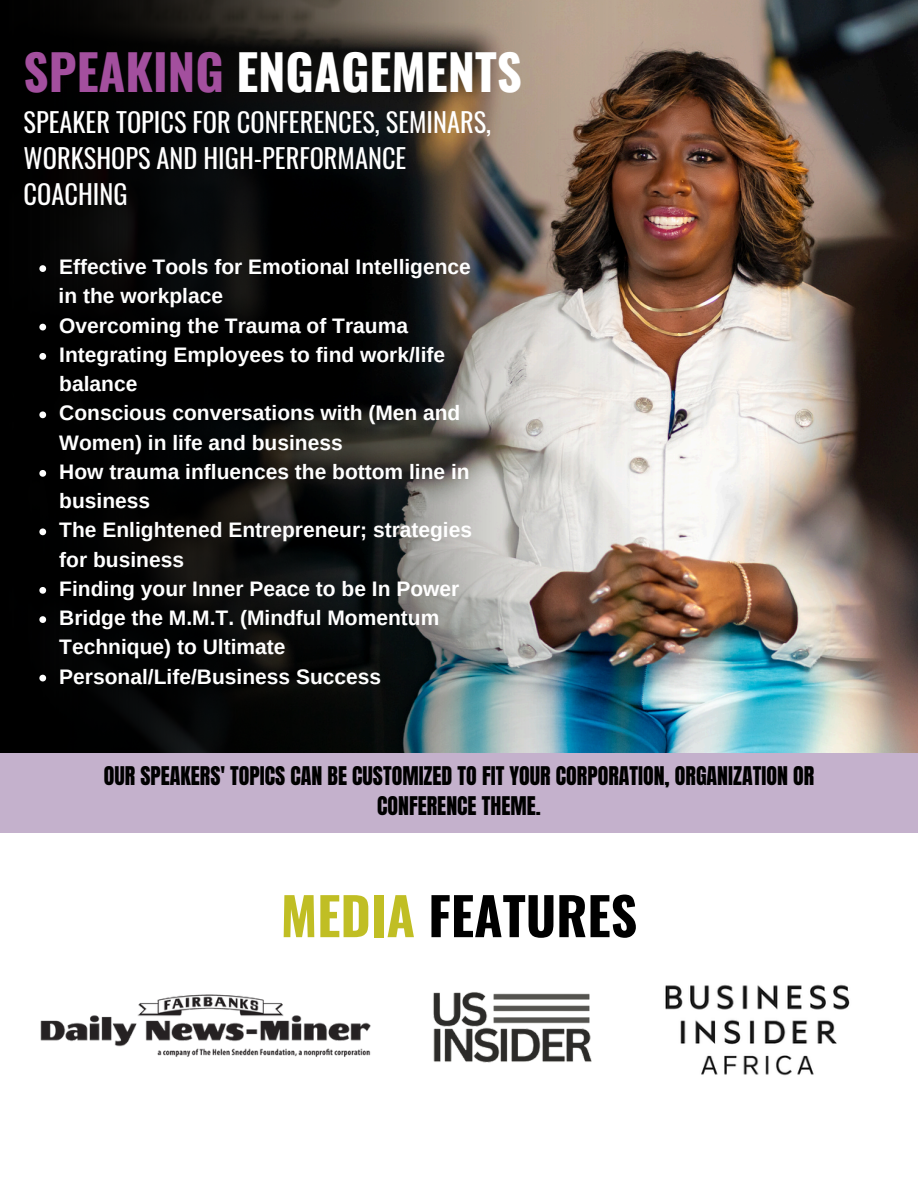
<style>
.page{position:relative;width:918px;height:1188px;background:#fff}
.page>*{position:absolute;margin:0;border:0;box-sizing:border-box;transform-origin:0 0}
.t1{font:700 51.9px "Oswald";color:#000}
.t2{font:700 48.9px "Oswald";color:#fff}
.t3{font:26.4px/36px "Oswald";color:#fff}
.t4{font:21.9px/30.3px "Anton";color:#000;text-align:center}
.t5{font:700 21px/29.2px "Arimo";color:#fff}
.s1{color:#a34f9e}
.s2{color:#c0be24}
</style>
<div class="page">
<div style="left:0;top:752px;width:918px;height:81px;background:#c4b1cc"></div>
<img style="left:0;top:0;width:918px;height:753px">
<img style="left:0;top:0;width:688px;height:752px">
<img style="left:433px;top:992px;width:159px;height:71px">
<img style="left:40px;top:994px;width:331px;height:63px">
<img style="left:665px;top:984px;width:185px;height:92px">
<svg style="left:39px;top:265px;width:7px;height:7px"></svg>
<svg style="left:39px;top:324px;width:7px;height:6px"></svg>
<svg style="left:39px;top:353px;width:7px;height:7px"></svg>
<svg style="left:39px;top:411px;width:7px;height:7px"></svg>
<svg style="left:39px;top:470px;width:7px;height:7px"></svg>
<svg style="left:39px;top:528px;width:7px;height:7px"></svg>
<svg style="left:39px;top:587px;width:7px;height:7px"></svg>
<svg style="left:39px;top:616px;width:7px;height:7px"></svg>
<svg style="left:39px;top:675px;width:7px;height:6px"></svg>
<h1 class="t2" style="left:24px;top:33px;width:500px"><span class="s1">SPEAKING</span> ENGAGEMENTS</h1>
<p class="t3" style="left:24px;top:103px;width:469px">SPEAKER TOPICS FOR CONFERENCES, SEMINARS,<br>WORKSHOPS AND HIGH-PERFORMANCE<br>COACHING</p>
<h4 class="t5" style="left:59px;top:252px;width:413px">Effective Tools for Emotional Intelligence</h4>
<p class="t5" style="left:59px;top:282px;width:166px">in the workplace</p>
<p class="t5" style="left:59px;top:311px;width:350px">Overcoming the Trauma of Trauma</p>
<p class="t5" style="left:59px;top:340px;width:387px">Integrating Employees to find work/life balance</p>
<p class="t5" style="left:59px;top:399px;width:403px">Conscious conversations with (Men and<br>Women) in life and business</p>
<p class="t5" style="left:59px;top:457px;width:412px">How trauma influences the bottom line in business</p>
<p class="t5" style="left:59px;top:516px;width:414px">The Enlightened Entrepreneur; strategies for business</p>
<p class="t5" style="left:59px;top:574px;width:402px">Finding your Inner Peace to be In Power</p>
<p class="t5" style="left:59px;top:603px;width:382px">Bridge the M.M.T. (Mindful Momentum<br>Technique) to Ultimate</p>
<h3 class="t5" style="left:59px;top:662px;width:323px">Personal/Life/Business Success</h3>
<p class="t4" style="left:104px;top:761px;width:712px">OUR SPEAKERS' TOPICS CAN BE CUSTOMIZED TO FIT YOUR CORPORATION, ORGANIZATION OR<br>CONFERENCE THEME.</p>
<p class="t1" style="left:281px;top:875px;width:358px"><span class="s2">MEDIA</span> FEATURES</p>
</div>
